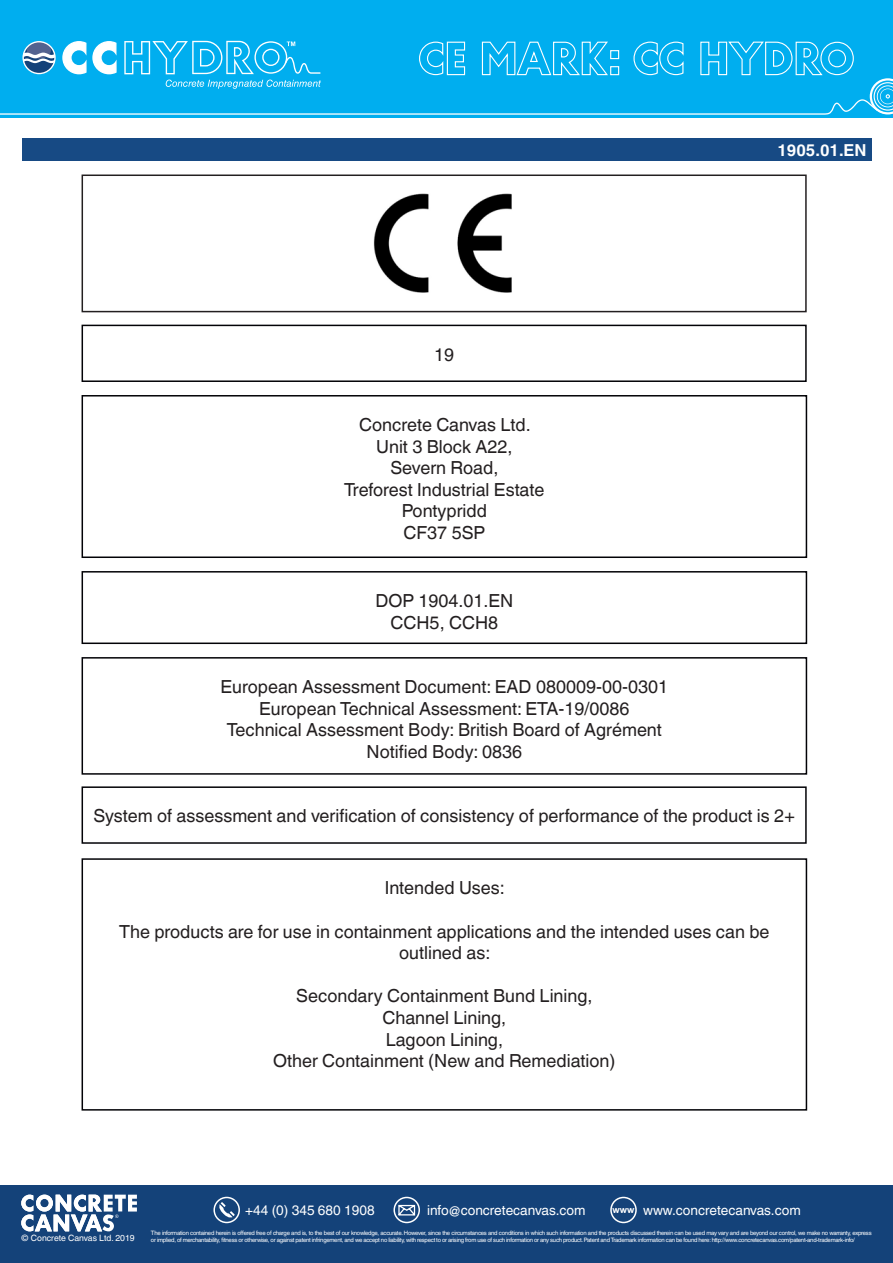
<style>
.page{position:relative;width:893px;height:1263px;background:#fff}
.page>*{position:absolute;margin:0;border:0;box-sizing:border-box;transform-origin:0 0}
.t1{font:18px "Helvetica World";color:#231f20}
.t2{font:700 16.5px "Helvetica World";color:#fff}
.t3{font:13.65px "Helvetica World";color:#fff}
.t4{font:8.7px "Helvetica World";color:#fff}
.t5{font:6px/6.9px "Helvetica World";letter-spacing:-.04em;color:#fff}
.s1{font-family:"Arial";font-weight:700;font-size:9.3px}
</style>
<div class="page">
<div style="left:22px;top:139px;width:850px;height:22px;background:#174a84"></div>
<img style="left:373px;top:193px;width:139px;height:100px">
<div style="left:82px;top:174px;width:725px;height:138px;border:2px solid #231f20"></div>
<div style="left:82px;top:325px;width:725px;height:57px;border:2px solid #020206"></div>
<div style="left:82px;top:395px;width:725px;height:163px;border:2px solid #020206"></div>
<div style="left:82px;top:571px;width:725px;height:73px;border:2px solid #020206"></div>
<div style="left:82px;top:657px;width:725px;height:118px;border:2px solid #020206"></div>
<div style="left:82px;top:786px;width:725px;height:58px;border:2px solid #020206"></div>
<div style="left:82px;top:858px;width:725px;height:252px;border:2px solid #020206"></div>
<div style="left:0;top:0;width:893px;height:117px;background:#00aeef"></div>
<div style="left:0;top:1185px;width:893px;height:78px;background:#144279"></div>
<div style="left:213px;top:1197px;width:27px;height:26px;border:2px solid #fff;border-radius:50%"></div>
<svg style="left:217px;top:1202px;width:18px;height:17px"></svg>
<div style="left:610px;top:1197px;width:27px;height:26px;border:2px solid #fff;border-radius:50%"></div>
<div style="left:393px;top:1197px;width:27px;height:26px;border:2px solid #fff;border-radius:50%"></div>
<svg style="left:397px;top:1204px;width:19px;height:13px"></svg>
<svg style="left:21px;top:1194px;width:116px;height:37px"></svg>
<svg style="left:0;top:41px;width:893px;height:74px"></svg>
<p class="t1" style="left:434px;top:344px;width:22px">19</p>
<p class="t1" style="left:359px;top:414px;width:173px">Concrete Canvas Ltd.</p>
<p class="t1" style="left:376px;top:436px;width:138px">Unit 3 Block A22,</p>
<p class="t1" style="left:390px;top:457px;width:109px">Severn Road,</p>
<p class="t1" style="left:344px;top:479px;width:202px">Treforest Industrial Estate</p>
<p class="t1" style="left:402px;top:501px;width:87px">Pontypridd</p>
<p class="t1" style="left:403px;top:522px;width:83px">CF37 5SP</p>
<p class="t1" style="left:375px;top:590px;width:139px">DOP 1904.01.EN</p>
<p class="t1" style="left:390px;top:612px;width:109px">CCH5, CCH8</p>
<p class="t1" style="left:221px;top:676px;width:449px">European Assessment Document: EAD 080009-00-0301</p>
<p class="t1" style="left:259px;top:698px;width:372px">European Technical Assessment: ETA-19/0086</p>
<p class="t1" style="left:227px;top:719px;width:437px">Technical Assessment Body: British Board of Agrément</p>
<p class="t1" style="left:367px;top:741px;width:157px">Notified Body: 0836</p>
<p class="t2" style="left:777px;top:140px;width:91px">1905.01.EN</p>
<p class="t1" style="left:93px;top:806px;width:703px">System of assessment and verification of consistency of performance of the product is 2+</p>
<p class="t1" style="left:385px;top:877px;width:122px">Intended Uses:</p>
<p class="t1" style="left:119px;top:921px;width:652px">The products are for use in containment applications and the intended uses can be</p>
<p class="t1" style="left:399px;top:942px;width:93px">outlined as:</p>
<p class="t1" style="left:296px;top:985px;width:298px">Secondary Containment Bund Lining,</p>
<p class="t1" style="left:382px;top:1007px;width:125px">Channel Lining,</p>
<p class="t1" style="left:386px;top:1029px;width:119px">Lagoon Lining,</p>
<p class="t1" style="left:273px;top:1050px;width:344px">Other Containment (New and Remediation)</p>
<p class="t3" style="left:245px;top:1202px;width:131px">+44 (0) 345 680 1908</p>
<p class="t3" style="left:427px;top:1202px;width:160px">info@concretecanvas.com</p>
<p class="t3" style="left:613px;top:1202px;width:190px"><span class="s1">www</span> www.concretecanvas.com</p>
<p class="t4" style="left:21px;top:1233px;width:115px">© Concrete Canvas Ltd. 2019</p>
<p class="t5" style="left:151px;top:1229px;width:722px">The information contained herein is offered free of charge and is, to the best of our knowledge, accurate. However, since the circumstances and conditions in which such information and the products discussed therein can be used may vary and are beyond our control, we make no warranty, express or implied, of merchantability, fitness or otherwise, or against patent infringement, and we accept no liability, with respect to or arising from use of such information or any such product. Patent and Trademark information can be found here: http://www.concretecanvas.com/patent-and-trademark-info/</p>
</div>
